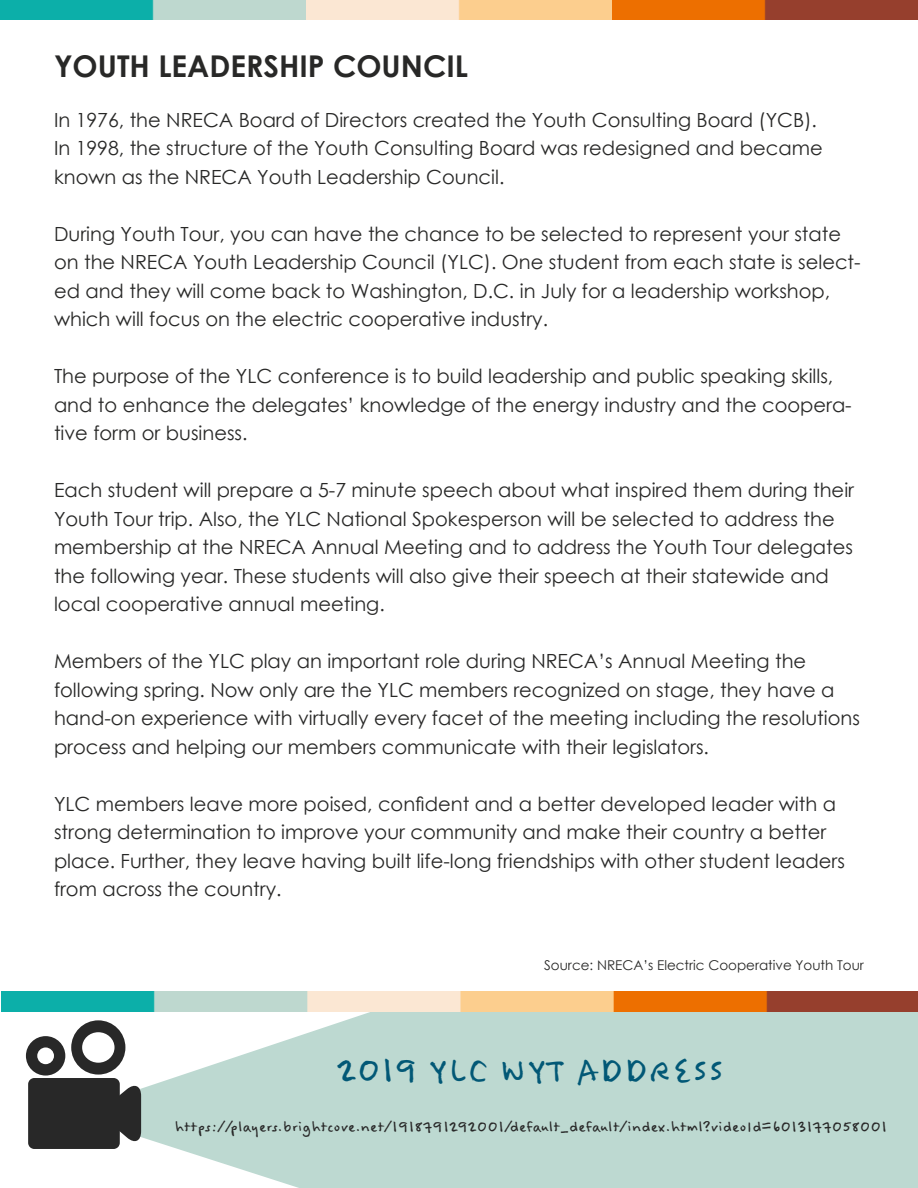
<style>
.page{position:relative;width:918px;height:1188px;background:#fff}
.page>*{position:absolute;margin:0;border:0;box-sizing:border-box;transform-origin:0 0}
.t1{font:40.5px "Felt Tip Woman";color:#025876}
.t2{font:700 30px "Century Gothic";color:#282827}
.t3{font:19.5px/28.5px "Century Gothic";color:#282827}
.t4{font:18px "Felt Tip Woman";color:#282828}
.t5{font:13.5px "Century Gothic";color:#282827}
</style>
<div class="page">
<svg style="left:131px;top:1011px;width:787px;height:177px;background:#c3dcd5"></svg>
<img style="left:1px;top:992px;width:917px;height:19px">
<div style="left:28px;top:1078px;width:92px;height:71px;background:#282828;border-radius:6px"></div>
<svg style="left:119px;top:1083px;width:22px;height:61px"></svg>
<div style="left:26px;top:1036px;width:39px;height:40px;background:#282828;border-radius:50%"></div>
<div style="left:71px;top:1020px;width:54px;height:55px;background:#282828;border-radius:50%"></div>
<div style="left:37px;top:1047px;width:18px;height:18px;background:#fff;border-radius:50%"></div>
<div style="left:36px;top:1046px;width:19px;height:20px;border:2px solid #282828;border-radius:50%"></div>
<div style="left:82px;top:1032px;width:33px;height:31px;background:#fff;border-radius:50%"></div>
<img style="left:0;top:0;width:918px;height:20px">
<h2 class="t2" style="left:54px;top:43px;width:415px">YOUTH LEADERSHIP COUNCIL</h2>
<p class="t3" style="left:54px;top:105px;width:770px">In 1976, the NRECA Board of Directors created the Youth Consulting Board (YCB).<br>In 1998, the structure of the Youth Consulting Board was redesigned and became known as the NRECA Youth Leadership Council.</p>
<p class="t3" style="left:54px;top:219px;width:808px">During Youth Tour, you can have the chance to be selected to represent your state on the NRECA Youth Leadership Council (YLC). One student from each state is select&shy;ed and they will come back to Washington, D.C. in July for a leadership workshop, which will focus on the electric cooperative industry.</p>
<p class="t3" style="left:54px;top:362px;width:799px">The purpose of the YLC conference is to build leadership and public speaking skills, and to enhance the delegates’ knowledge of the energy industry and the coopera&shy;tive form or business.</p>
<p class="t3" style="left:54px;top:476px;width:802px">Each student will prepare a 5-7 minute speech about what inspired them during their Youth Tour trip. Also, the YLC National Spokesperson will be selected to address the membership at the NRECA Annual Meeting and to address the Youth Tour delegates the following year. These students will also give their speech at their statewide and local cooperative annual meeting.</p>
<p class="t3" style="left:54px;top:647px;width:807px">Members of the YLC play an important role during NRECA’s Annual Meeting the following spring. Now only are the YLC members recognized on stage, they have a hand-on experience with virtually every facet of the meeting including the resolutions process and helping our members communicate with their legislators.</p>
<p class="t3" style="left:54px;top:789px;width:792px">YLC members leave more poised, confident and a better developed leader with a strong determination to improve your community and make their country a better place. Further, they leave having built life-long friendships with other student leaders from across the country.</p>
<p class="t5" style="left:544px;top:955px;width:321px">Source: NRECA’s Electric Cooperative Youth Tour</p>
<h1 class="t1" style="left:337px;top:1048px;width:389px">2019 YLC WYT ADDRESS</h1>
<p class="t4" style="left:175px;top:1117px;width:714px">https://players.brightcove.net/1918791292001/default_default/index.html?videoId=6013177058001</p>
</div>
